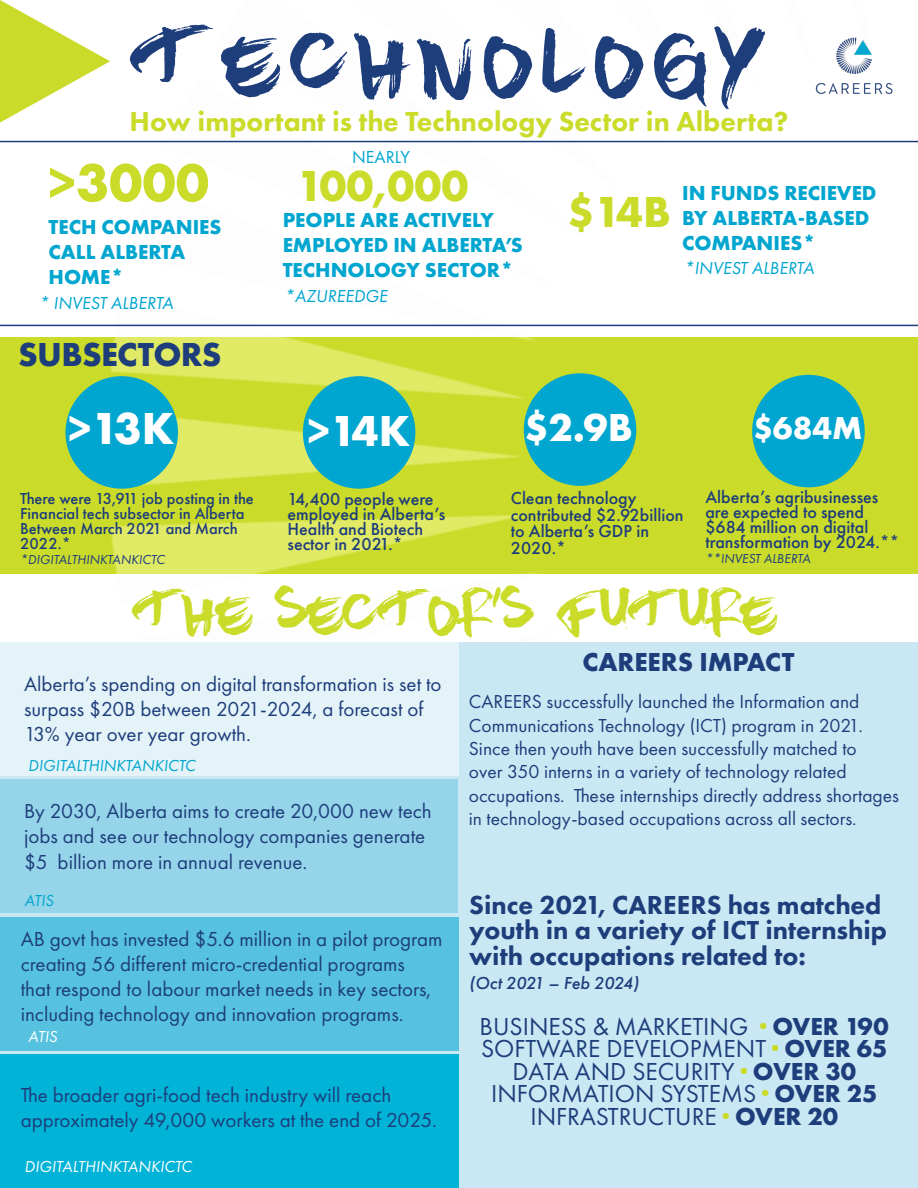
<style>
.page{position:relative;width:918px;height:1188px;background:#fff}
.page>*{position:absolute;margin:0;border:0;box-sizing:border-box;transform-origin:0 0}
.t1{font:700 55.5px "Futura PT";color:#cadb2a}
.t2{font:54px "Brown Fox";letter-spacing:.22em;color:#1d3d7b}
.t3{font:700 46.5px "Futura PT";color:#fff}
.t4{font:700 45px "Futura PT";color:#cadb2a}
.t5{font:700 45px "Futura PT";color:#fff}
.t6{font:700 40.5px "Futura PT";color:#fff}
.t7{font:34.5px "Brown Fox";color:#cadb2a}
.t8{font:700 34.5px "Futura PT";letter-spacing:-.02em;color:#1d3d7b}
.t9{font:700 33px "Futura PT";color:#fff}
.t10{font:800 28.5px "Futura PT";color:#cadb2a}
.t11{font:800 27px/25.5px "Futura PT";color:#1d3d7b}
.t12{font:700 27px "Futura PT";color:#1d3d7b}
.t13{font:25.5px "Futura PT";color:#1d3d7b}
.t14{font:21px/25.2px "Futura PT";color:#1d3d7b}
.t15{font:700 21px/25.2px "Futura PT";color:#00a6cf}
.t16{font:19.5px/23.4px "Futura PT";color:#1d3d7b}
.t17{font:500 18px/15px "Futura PT";color:#1d3d7b}
.t18{font:italic 18px "Futura PT";color:#00a6cf}
.t19{font:italic 500 18px "Futura PT";letter-spacing:-.01em;color:#1d3d7b}
.t20{font:18px "Futura PT";color:#00a6cf}
.t21{font:500 16.5px/15px "Futura PT";color:#1d3d7b}
.t22{font:italic 16.5px "Futura PT";color:#00a6cf}
.t23{font:italic 16.5px "Futura PT";color:#fff}
.t24{font:italic 13.5px "Futura PT";color:#1d3d7b}
.s1{font-weight:700;color:#cadb2a}
.s2{font-weight:700}
</style>
<div class="page">
<img style="left:0;top:140px;width:918px;height:503px">
<svg style="left:0;top:0;width:110px;height:123px"></svg>
<svg style="left:0;top:141px;width:918px;height:185px"></svg>
<div style="left:65px;top:376px;width:113px;height:113px;background:#00a6cf;border-radius:50%"></div>
<div style="left:303px;top:376px;width:112px;height:113px;background:#00a6cf;border-radius:50%"></div>
<div style="left:752px;top:375px;width:113px;height:112px;background:#00a6cf;border-radius:50%"></div>
<div style="left:524px;top:373px;width:112px;height:113px;background:#00a6cf;border-radius:50%"></div>
<svg style="left:0;top:776px;width:459px;height:412px;background:#addfee"></svg>
<div style="left:0;top:780px;width:462px;height:133px;background:#95d4e9"></div>
<div style="left:459px;top:643px;width:459px;height:545px;background:#cae8f3"></div>
<div style="left:0;top:917px;width:459px;height:133px;background:#56c2df"></div>
<div style="left:0;top:1054px;width:459px;height:133px;background:#00b3d7"></div>
<div style="left:0;top:643px;width:459px;height:133px;background:#e4f3f8"></div>
<img style="left:815px;top:37px;width:78px;height:58px">
<p class="t2" style="left:131px;top:37px;width:632px">TECHNOLOGY</p>
<p class="t10" style="left:130px;top:104px;width:660px">How important is the Technology Sector in Alberta?</p>
<p class="t1" style="left:48px;top:147px;width:162px">&gt;3000</p>
<p class="t15" style="left:49px;top:213px;width:174px">TECH COMPANIES<br>CALL ALBERTA<br>HOME*</p>
<p class="t18" style="left:39px;top:292px;width:136px">* INVEST ALBERTA</p>
<p class="t8" style="left:18px;top:332px;width:205px">SUBSECTORS</p>
<p class="t3" style="left:68px;top:398px;width:108px">&gt;13K</p>
<p class="t20" style="left:352px;top:147px;width:60px">NEARLY</p>
<p class="t4" style="left:297px;top:157px;width:173px">100,000</p>
<p class="t15" style="left:283px;top:207px;width:242px">PEOPLE ARE ACTIVELY<br>EMPLOYED IN ALBERTA’S<br>TECHNOLOGY SECTOR*</p>
<p class="t18" style="left:285px;top:285px;width:104px">*AZUREEDGE</p>
<p class="t4" style="left:567px;top:183px;width:105px">$14B</p>
<p class="t15" style="left:682px;top:180px;width:196px">IN FUNDS RECIEVED<br>BY ALBERTA-BASED<br>COMPANIES*</p>
<p class="t18" style="left:684px;top:257px;width:132px">*INVEST ALBERTA</p>
<p class="t6" style="left:524px;top:401px;width:110px">$2.9B</p>
<p class="t5" style="left:307px;top:402px;width:104px">&gt;14K</p>
<p class="t9" style="left:753px;top:407px;width:111px">$684M</p>
<p class="t17" style="left:705px;top:489px;width:196px">Alberta’s agribusinesses are expected to spend $684 million on digital transformation by 2024.**</p>
<p class="t17" style="left:511px;top:490px;width:174px;line-height:16.5px">Clean technology contributed $2.92billion to Alberta’s GDP in<br>2020.*</p>
<p class="t21" style="left:20px;top:491px;width:235px">There were 13,911 job posting in the<br>Financial tech subsector in Alberta<br>Between March 2021 and March<br>2022.*</p>
<p class="t24" style="left:20px;top:552px;width:146px">*DIGITALTHINKTANKICTC</p>
<p class="t17" style="left:288px;top:492px;width:159px">14,400 people were employed in Alberta’s<br>Health and Biotech sector in 2021.*</p>
<p class="t24" style="left:705px;top:551px;width:107px">**INVEST ALBERTA</p>
<p class="t7" style="left:132px;top:597px;width:646px">THE SECTOR’S FUTURE</p>
<p class="t14" style="left:24px;top:671px;width:419px">Alberta’s spending on digital transformation is set to surpass $20B between 2021-2024, a forecast of<br>13% year over year growth.</p>
<p class="t12" style="left:582px;top:644px;width:214px">CAREERS IMPACT</p>
<p class="t16" style="left:469px;top:690px;width:432px">CAREERS successfully launched the Information and Communications Technology (ICT) program in 2021.<br>Since then youth have been successfully matched to<br>over 350 interns in a variety of technology related occupations. These internships directly address shortages in technology-based occupations across all sectors.</p>
<p class="t22" style="left:28px;top:756px;width:169px">DIGITALTHINKTANKICTC</p>
<p class="t14" style="left:24px;top:799px;width:409px">By 2030, Alberta aims to create 20,000 new tech jobs and see our technology companies generate $5 billion more in annual revenue.</p>
<p class="t22" style="left:25px;top:891px;width:31px">ATIS</p>
<p class="t14" style="left:21px;top:926px;width:423px">AB govt has invested $5.6 million in a pilot program creating 56 different micro-credential programs<br>that respond to labour market needs in key sectors, including technology and innovation programs.</p>
<p class="t23" style="left:28px;top:1027px;width:31px">ATIS</p>
<p class="t14" style="left:21px;top:1082px;width:418px">The broader agri-food tech industry will reach approximately 49,000 workers at the end of 2025.</p>
<p class="t23" style="left:25px;top:1157px;width:169px">DIGITALTHINKTANKICTC</p>
<p class="t11" style="left:469px;top:892px;width:419px">Since 2021, CAREERS has matched youth in a variety of ICT internship with occupations related to:</p>
<p class="t19" style="left:469px;top:972px;width:171px">(Oct 2021 – Feb 2024)</p>
<p class="t13" style="left:480px;top:1011px;width:411px">BUSINESS &amp; MARKETING <span class="s1">·</span> <span class="s2">OVER 190</span></p>
<p class="t13" style="left:481px;top:1034px;width:408px">SOFTWARE DEVELOPMENT <span class="s1">·</span> <span class="s2">OVER 65</span></p>
<p class="t13" style="left:513px;top:1056px;width:345px">DATA AND SECURITY <span class="s1">·</span> <span class="s2">OVER 30</span></p>
<p class="t13" style="left:491px;top:1079px;width:388px">INFORMATION SYSTEMS <span class="s1">·</span> <span class="s2">OVER 25</span></p>
<p class="t13" style="left:530px;top:1101px;width:309px">INFRASTRUCTURE <span class="s1">·</span> <span class="s2">OVER 20</span></p>
</div>
